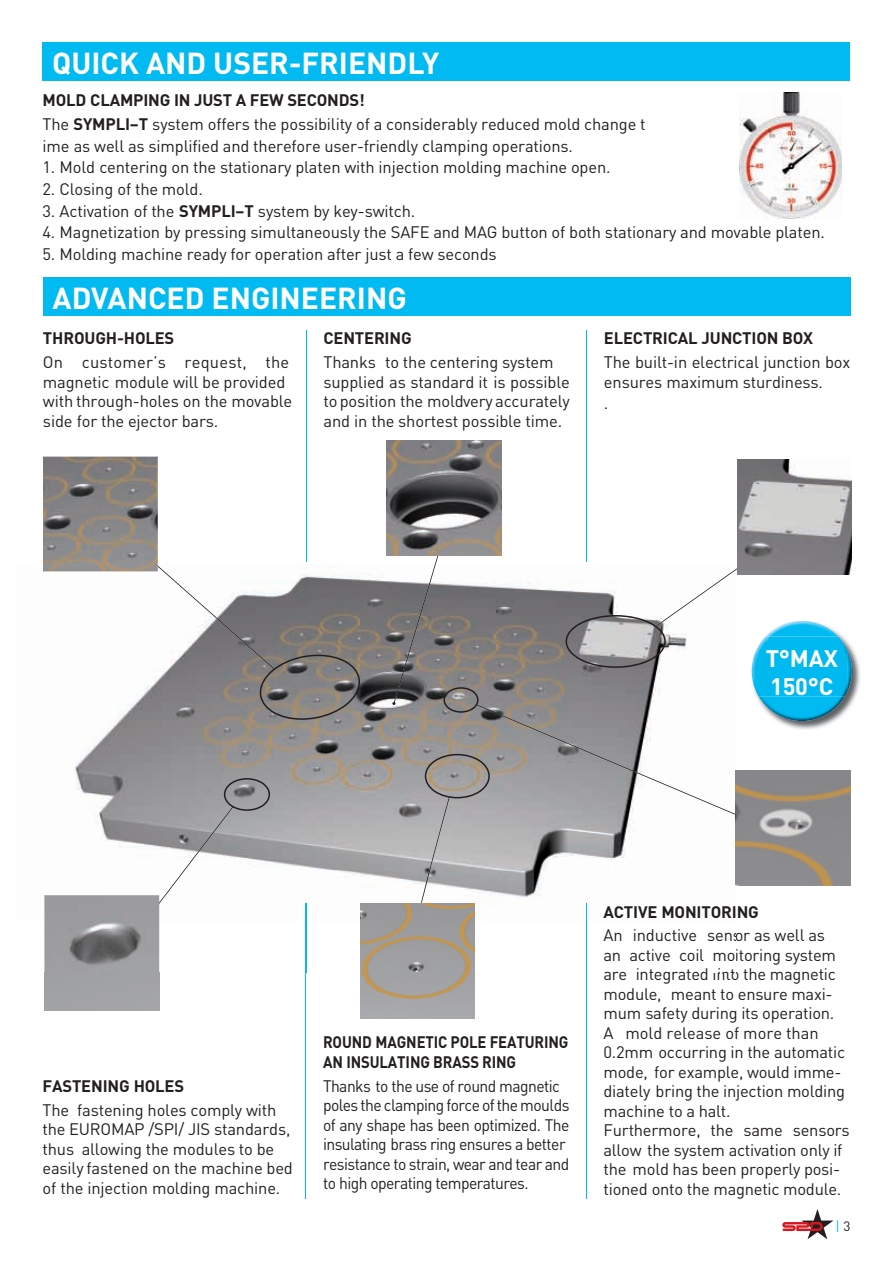
<style>
.page{position:relative;width:893px;height:1263px;background:#fff}
.page>*{position:absolute;margin:0;border:0;box-sizing:border-box;transform-origin:0 0}
.t1{font:700 30px "DIN";color:#fff}
.t2{font:700 23.55px/27.5px "DIN";letter-spacing:-.01em;color:#fff}
.t3{font:16.5px/19.5px "DIN";letter-spacing:-.01em;color:#231f20}
.t4{font:16.5px/19.5px "DIN";letter-spacing:-.035em;color:#231f20;scale:.95 1}
.t5{font:700 16.5px "DIN";letter-spacing:-.01em;color:#231f20}
.t6{font:700 16.5px/19.5px "DIN";letter-spacing:-.01em;color:#231f20;scale:.9 1}
.t7{font:13.5px "DIN";color:#00baf1}
.s1{font-weight:700}
.s2{color:#231f20}
</style>
<div class="page">
<div style="left:43px;top:277px;width:807px;height:39px;background:#00baf1"></div>
<svg style="left:782px;top:1209px;width:51px;height:30px"></svg>
<div style="left:43px;top:43px;width:807px;height:38px;background:#00baf1"></div>
<img style="left:739px;top:93px;width:103px;height:125px">
<hr style="left:306px;top:904px;width:1px;height:295px;background:#00baf1">
<hr style="left:586px;top:904px;width:1px;height:295px;background:#00baf1">
<img style="left:43px;top:571px;width:349px;height:350px">
<img style="left:159px;top:921px;width:147px;height:52px">
<img style="left:306px;top:904px;width:1px;height:17px">
<svg style="left:147px;top:778px;width:123px;height:141px"></svg>
<img style="left:777px;top:620px;width:83px;height:109px">
<img style="left:766px;top:621px;width:72px;height:15px">
<img style="left:766px;top:651px;width:86px;height:70px">
<div style="left:766px;top:636px;width:82px;height:60px;background:#00b9f0"></div>
<img style="left:43px;top:457px;width:115px;height:114px">
<svg style="left:137px;top:548px;width:223px;height:172px"></svg>
<img style="left:386px;top:441px;width:115px;height:114px">
<img style="left:44px;top:895px;width:115px;height:115px">
<img style="left:147px;top:902px;width:12px;height:17px">
<hr style="left:306px;top:330px;width:1px;height:232px;background:#00baf1">
<hr style="left:586px;top:330px;width:1px;height:232px;background:#00baf1">
<img style="left:766px;top:771px;width:84px;height:115px">
<img style="left:360px;top:904px;width:115px;height:114px">
<svg style="left:392px;top:537px;width:374px;height:387px"></svg>
<img style="left:737px;top:459px;width:115px;height:115px">
<h1 class="t1" style="left:52px;top:44px;width:389px">QUICK AND USER-FRIENDLY</h1>
<p class="t3" style="left:43px;top:88px;width:605px;line-height:23.7px"><span class="s1">MOLD CLAMPING IN JUST A FEW SECONDS!<br></span>The <span class="s1">SYMPLI–T</span> system offers the possibility of a considerably reduced mold change t</p>
<p class="t3" style="left:43px;top:136px;width:532px">ime as well as simplified and therefore user-friendly clamping operations.</p>
<p class="t3" style="left:43px;top:157px;width:569px">1. Mold centering on the stationary platen with injection molding machine open.</p>
<p class="t3" style="left:43px;top:179px;width:162px">2. Closing of the mold.</p>
<p class="t3" style="left:43px;top:201px;width:374px">3. Activation of the <span class="s1">SYMPLI–T</span> system by key-switch.</p>
<p class="t3" style="left:43px;top:222px;width:784px">4. Magnetization by pressing simultaneously the SAFE and MAG button of both stationary and movable platen.</p>
<p class="t3" style="left:43px;top:244px;width:456px">5. Molding machine ready for operation after just a few seconds</p>
<h1 class="t1" style="left:53px;top:278px;width:356px">ADVANCED ENGINEERING</h1>
<p class="t5" style="left:43px;top:327px;width:133px">THROUGH-HOLES</p>
<p class="t3" style="left:43px;top:352px;width:251px">On customer’s request, the magnetic module will be provided with through-holes on the movable side for the ejector bars.</p>
<p class="t5" style="left:323px;top:327px;width:90px">CENTERING</p>
<p class="t3" style="left:323px;top:352px;width:248px">Thanks to the centering system supplied as standard it is possible to position the mold very accurately and in the shortest possible time.</p>
<p class="t5" style="left:604px;top:327px;width:211px">ELECTRICAL JUNCTION BOX</p>
<p class="t3" style="left:604px;top:352px;width:248px">The built-in electrical junction box ensures maximum sturdiness.</p>
<p class="t3" style="left:604px;top:393px;width:6px">.</p>
<h2 class="t2" style="left:766px;top:644px;width:74px">T°MAX<br>150°C</h2>
<p class="t5" style="left:43px;top:1075px;width:143px">FASTENING HOLES</p>
<p class="t3" style="left:43px;top:1099px;width:252px">The fastening holes comply with the EUROMAP /SPI/ JIS standards, thus allowing the modules to be easily fastened on the machine bed of the injection molding machine.</p>
<p class="t6" style="left:323px;top:1032px;width:274px">ROUND MAGNETIC POLE FEATURING<br>AN INSULATING BRASS RING</p>
<p class="t4" style="left:323px;top:1076px;width:261px">Thanks to the use of round magnetic poles the clamping force of the moulds of any shape has been optimized. The insulating brass ring ensures a better resistance to strain, wear and tear and to high operating temperatures.</p>
<p class="t5" style="left:603px;top:901px;width:157px">ACTIVE MONITORING</p>
<p class="t3" style="left:701px;top:925px;width:126px">sensor as well as</p>
<p class="t3" style="left:674px;top:945px;width:163px">coil monitoring system</p>
<p class="t3" style="left:713px;top:964px;width:125px">into the magnetic</p>
<p class="t3" style="left:603px;top:984px;width:231px">module, meant to ensure maxi-</p>
<p class="t3" style="left:603px;top:1003px;width:232px">mum safety during its operation.</p>
<p class="t3" style="left:603px;top:1023px;width:217px">A mold release of more than</p>
<p class="t3" style="left:603px;top:1042px;width:243px">0.2mm occurring in the automatic</p>
<p class="t3" style="left:603px;top:1062px;width:239px">mode, for example, would imme-</p>
<p class="t3" style="left:603px;top:1081px;width:243px">diately bring the injection molding</p>
<p class="t3" style="left:603px;top:1101px;width:128px">machine to a halt.</p>
<p class="t3" style="left:603px;top:1120px;width:248px">Furthermore, the same sensors</p>
<p class="t3" style="left:603px;top:1140px;width:240px">allow the system activation only if</p>
<p class="t3" style="left:603px;top:1159px;width:238px">the mold has been properly posi-</p>
<p class="t3" style="left:603px;top:1179px;width:239px">tioned onto the magnetic module.</p>
<p class="t3" style="left:603px;top:925px;width:139px">An inductive sens an active coil mo are integrated int</p>
<p class="t7" style="left:836px;top:1218px;width:16px">| <span class="s2">3</span></p>
</div>
